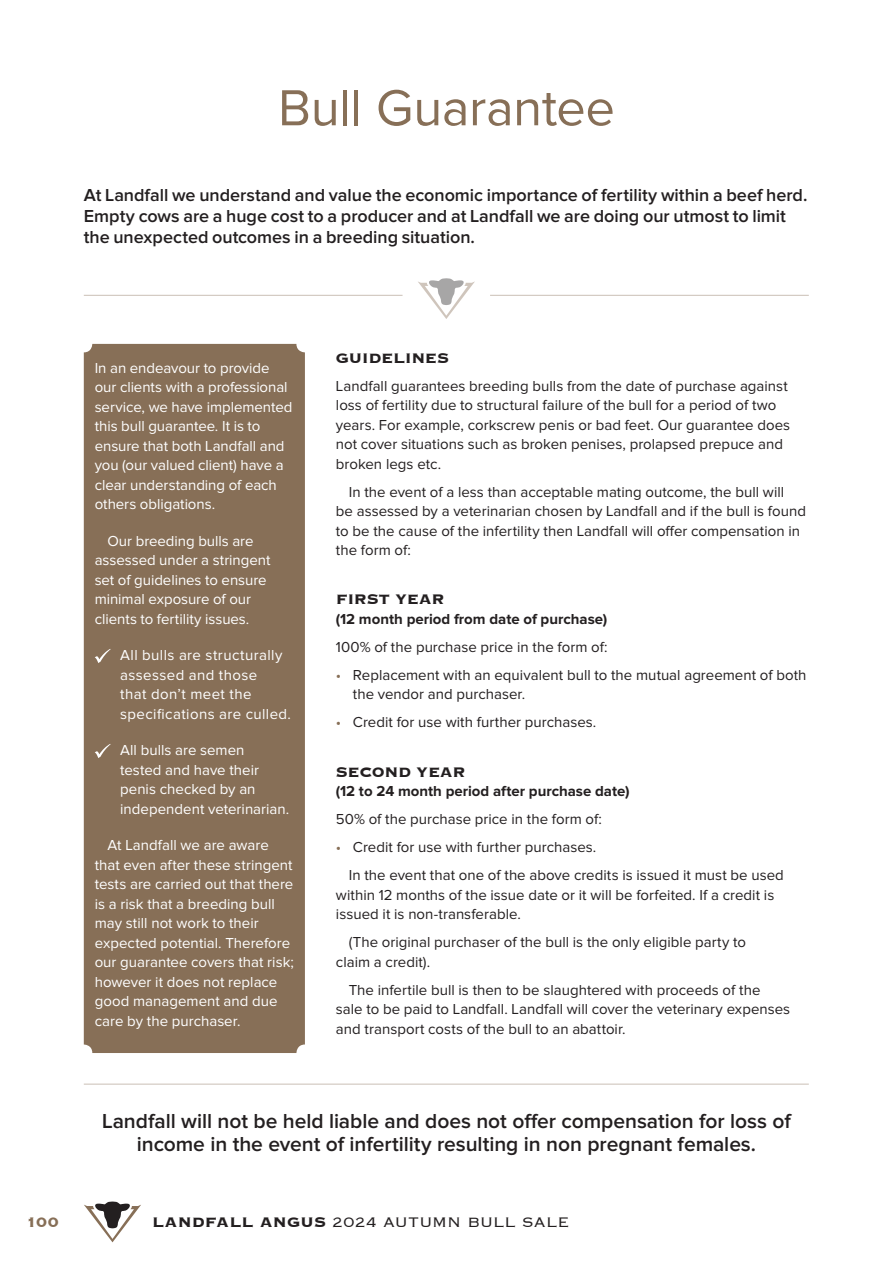
<style>
.page{position:relative;width:893px;height:1263px;background:#fff}
.page>*{position:absolute;margin:0;border:0;box-sizing:border-box;transform-origin:0 0}
.t1{font:52.5px "Proxima Nova";letter-spacing:-.01em;color:#876f57}
.t2{font:600 21px/22.5px "Proxima Nova";letter-spacing:-.005em;color:#231f20;text-align:center}
.t3{font:600 18px/21px "Proxima Nova";color:#231f20}
.t4{font:300 18px "Copperplate";letter-spacing:.01em;color:#231f20}
.t5{font:700 18px "Copperplate";letter-spacing:-.015em;color:#231f20}
.t6{font:700 18px "Copperplate";color:#876f57}
.t7{font:15px/19.5px "Proxima Nova";color:#231f20}
.t8{font:15px/19.5px "Proxima Nova";color:#fff}
.t9{font:15px/19.5px "Proxima Nova";letter-spacing:.025em;color:#fff}
.t10{font:700 15px "Proxima Nova";color:#231f20}
.s1{color:#876f57}
.s2{font-weight:700}
</style>
<div class="page">
<svg style="left:84px;top:1201px;width:57px;height:41px"></svg>
<div style="left:84px;top:344px;width:221px;height:709px;background:#876f57;border-radius:9px"></div>
<hr style="left:84px;top:295px;width:319px;height:1px;background:#876f57">
<hr style="left:490px;top:295px;width:319px;height:1px;background:#876f57">
<svg style="left:418px;top:278px;width:57px;height:41px"></svg>
<svg style="left:95px;top:649px;width:16px;height:14px"></svg>
<svg style="left:95px;top:744px;width:16px;height:14px"></svg>
<hr style="left:84px;top:1083px;width:725px;height:2px;background:#876f57">
<hr style="left:892px;top:502px;width:1px;height:761px;background:#e6e7e9">
<h1 class="t1" style="left:278px;top:84px;width:338px">Bull Guarantee</h1>
<p class="t3" style="left:84px;top:185px;width:725px">At Landfall we understand and value the economic importance of fertility within a beef herd.<br>Empty cows are a huge cost to a producer and at Landfall we are doing our utmost to limit the unexpected outcomes in a breeding situation.</p>
<p class="t8" style="left:95px;top:358px;width:199px">In an endeavour to provide our clients with a professional service, we have implemented this bull guarantee. It is to ensure that both Landfall and you (our valued client) have a clear understanding of each others obligations.</p>
<p class="t8" style="left:95px;top:531px;width:177px;text-indent:13px">Our breeding bulls are assessed under a stringent set of guidelines to ensure minimal exposure of our clients to fertility issues.</p>
<p class="t9" style="left:120px;top:646px;width:172px">All bulls are structurally assessed and those<br>that don’t meet the specifications are culled.</p>
<p class="t8" style="left:120px;top:741px;width:171px">All bulls are semen tested and have their penis checked by an independent veterinarian.</p>
<p class="t8" style="left:95px;top:836px;width:201px;text-indent:13px">At Landfall we are aware that even after these stringent tests are carried out that there is a risk that a breeding bull may still not work to their expected potential. Therefore our guarantee covers that risk; however it does not replace good management and due care by the purchaser.</p>
<p class="t5" style="left:336px;top:346px;width:115px">GUIDELINES</p>
<p class="t7" style="left:336px;top:376px;width:456px">Landfall guarantees breeding bulls from the date of purchase against loss of fertility due to structural failure of the bull for a period of two years. For example, corkscrew penis or bad feet. Our guarantee does not cover situations such as broken penises, prolapsed prepuce and broken legs etc.</p>
<p class="t7" style="left:336px;top:482px;width:472px;text-indent:13px">In the event of a less than acceptable mating outcome, the bull will<br>be assessed by a veterinarian chosen by Landfall and if the bull is found to be the cause of the infertility then Landfall will offer compensation in the form of:</p>
<p class="t5" style="left:336px;top:588px;width:110px">FIRST YEAR</p>
<p class="t10" style="left:336px;top:612px;width:273px">(12 month period from date of purchase)</p>
<p class="t7" style="left:336px;top:638px;width:273px">100% of the purchase price in the form of:</p>
<p class="t7" style="left:353px;top:666px;width:455px;text-indent:-17px"><span class="s1">•</span> Replacement with an equivalent bull to the mutual agreement of both the vendor and purchaser.</p>
<p class="t7" style="left:336px;top:713px;width:262px"><span class="s1">•</span> Credit for use with further purchases.</p>
<p class="t5" style="left:336px;top:760px;width:131px">SECOND YEAR</p>
<p class="t10" style="left:336px;top:784px;width:295px">(12 to 24 month period after purchase date)</p>
<p class="t7" style="left:336px;top:810px;width:267px">50% of the purchase price in the form of:</p>
<p class="t7" style="left:349px;top:834px;width:437px;line-height:28px;text-indent:-13px"><span class="s1">•</span> Credit for use with further purchases.<br>In the event that one of the above credits is issued it must be used</p>
<p class="t7" style="left:336px;top:885px;width:440px">within 12 months of the issue date or it will be forfeited. If a credit is issued it is non‑transferable.</p>
<p class="t7" style="left:336px;top:933px;width:412px;text-indent:13px">(The original purchaser of the bull is the only eligible party to claim a credit).</p>
<p class="t7" style="left:336px;top:980px;width:456px;text-indent:13px">The infertile bull is then to be slaughtered with proceeds of the sale to be paid to Landfall. Landfall will cover the veterinary expenses and transport costs of the bull to an abattoir.</p>
<h2 class="t2" style="left:102px;top:1111px;width:690px">Landfall will not be held liable and does not offer compensation for loss of income in the event of infertility resulting in non pregnant females.</h2>
<p class="t6" style="left:26px;top:1211px;width:34px">100</p>
<p class="t4" style="left:152px;top:1211px;width:419px"><span class="s2">LANDFALL ANGUS</span> 2024 AUTUMN BULL SALE</p>
</div>
